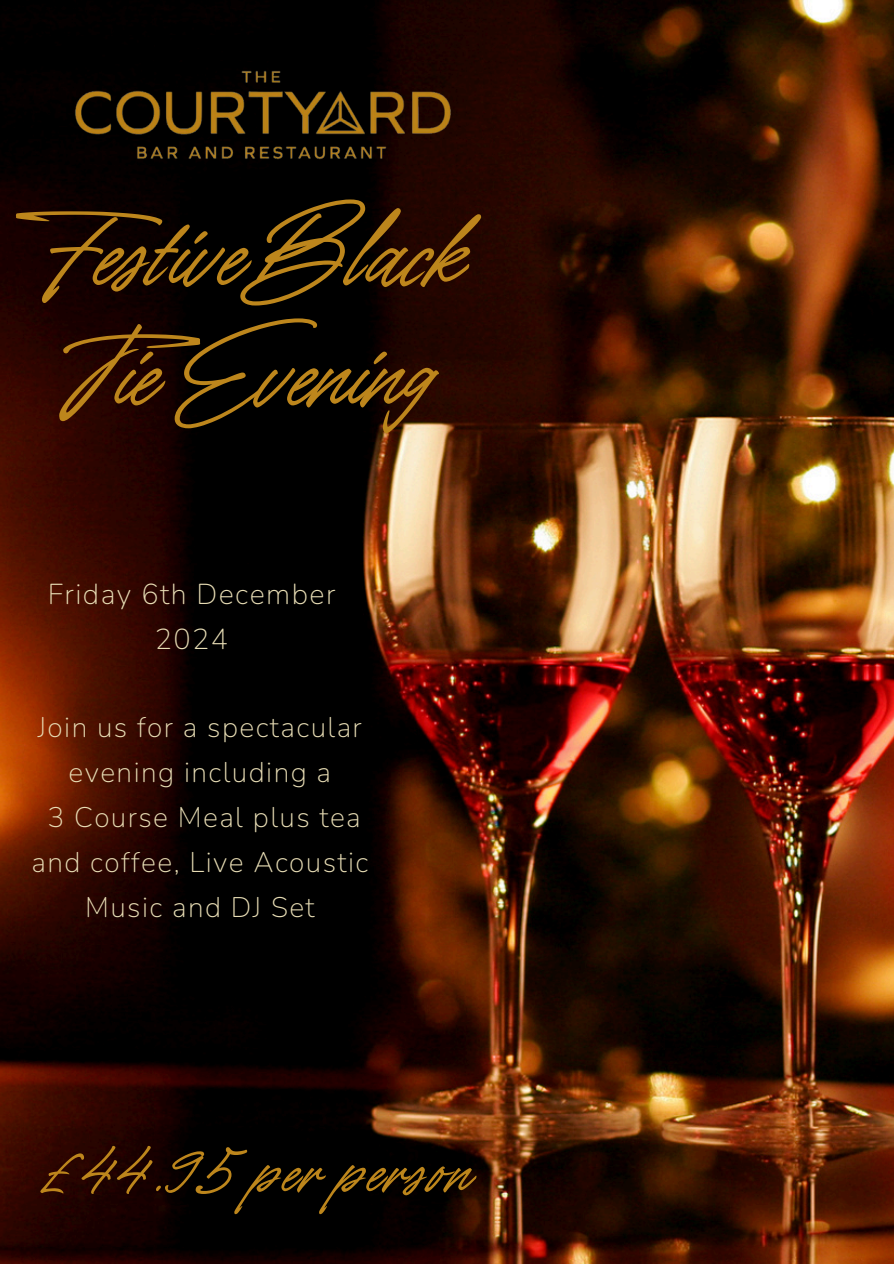
<style>
.page{position:relative;width:894px;height:1264px;background:#fff}
.page>*{position:absolute;margin:0;border:0;box-sizing:border-box;transform-origin:0 0}
.t1{font:86.4px/120.3px "TY Script";letter-spacing:-.01em;color:#bd861c;text-align:center}
.t2{font:54.3px "TY Script";letter-spacing:.05em;color:#bd861c}
.t3{font:200 28.8px/45px "Nunito";letter-spacing:.05em;color:#e8ddb5;text-align:center}
.t4{font:200 28.2px/45px "Nunito";letter-spacing:.05em;color:#e8ddb5;text-align:center}
</style>
<div class="page">
<img style="left:0;top:0;width:893px;height:1263px">
<img style="left:50px;top:0;width:426px;height:328px">
<h1 class="t1" style="left:43px;top:192px;width:421px">Festive Black<br>Tie Evening</h1>
<p class="t3" style="left:48px;top:572px;width:289px">Friday 6th December<br>2024</p>
<p class="t4" style="left:38px;top:705px;width:325px">Join us for a spectacular evening including a</p>
<p class="t4" style="left:31px;top:795px;width:338px">3 Course Meal plus tea and coffee, Live Acoustic<br>Music and DJ Set</p>
<p class="t2" style="left:46px;top:1138px;width:425px">£44.95 per person</p>
</div>
